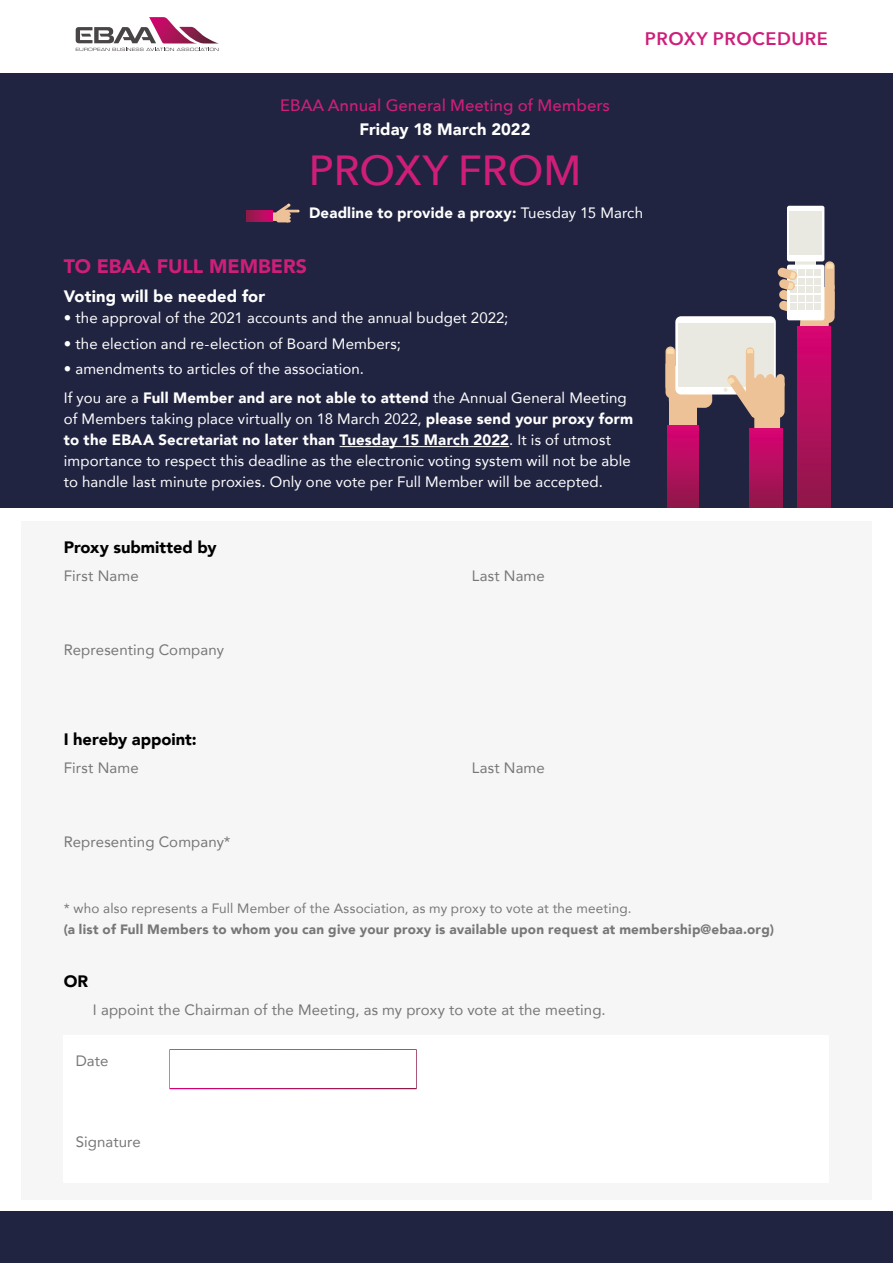
<style>
.page{position:relative;width:893px;height:1263px;background:#fff}
.page>*{position:absolute;margin:0;border:0;box-sizing:border-box;transform-origin:0 0}
.t1{font:500 42px "Avenir Next";color:#ce1e79}
.t2{font:900 19.5px "Avenir";color:#ce1e79}
.t3{font:600 18.15px "Avenir Next";letter-spacing:.03em;color:#ce1e79}
.t4{font:900 16.5px "Avenir";letter-spacing:.005em;color:#fff}
.t5{font:900 16.5px "Avenir";letter-spacing:-.005em;color:#000}
.t6{font:500 16.5px "Avenir Next";color:#ce1e79}
.t7{font:15px/21px "Avenir";letter-spacing:.005em;color:#fff}
.t8{font:15px "Avenir";letter-spacing:.005em;color:#777}
.t9{font:900 15px "Avenir";letter-spacing:.01em;color:#fff}
.t10{font:900 13.5px "Avenir";letter-spacing:.015em;color:#777}
.t11{font:13.5px "Avenir";letter-spacing:.01em;color:#777}
.s1{font-weight:400}
.s2{font-weight:900}
</style>
<div class="page">
<div style="left:0;top:0;width:893px;height:507px;background:#212441"></div>
<div style="left:0;top:0;width:893px;height:72px;background:#fff"></div>
<div style="left:21px;top:521px;width:851px;height:678px;background:#f6f6f6"></div>
<div style="left:64px;top:1035px;width:765px;height:148px;background:#fff"></div>
<div style="left:0;top:1212px;width:893px;height:51px;background:#212441"></div>
<div style="left:669px;top:372px;width:43px;height:36px;background:#edc297;border-radius:8px"></div>
<svg style="left:665px;top:346px;width:23px;height:52px"></svg>
<div style="left:675px;top:316px;width:101px;height:78px;background:#fff;border-radius:6px"></div>
<div style="left:678px;top:323px;width:95px;height:63px;background:#eae9e1"></div>
<div style="left:670px;top:396px;width:27px;height:37px;background:#edc297"></div>
<div style="left:668px;top:426px;width:31px;height:81px;background:linear-gradient(to bottom,#d90473,#8f1949)"></div>
<div style="left:798px;top:327px;width:32px;height:180px;background:linear-gradient(to bottom,#da0374,#8f1949)"></div>
<div style="left:795px;top:260px;width:21px;height:6px;background:#eeeee7"></div>
<svg style="left:787px;top:206px;width:37px;height:55px"></svg>
<div style="left:790px;top:211px;width:32px;height:43px;background:#eae9e1"></div>
<svg style="left:777px;top:263px;width:58px;height:75px"></svg>
<div style="left:746px;top:347px;width:8px;height:42px;background:#edc297;border-radius:4px"></div>
<svg style="left:747px;top:349px;width:6px;height:4px"></svg>
<svg style="left:724px;top:374px;width:61px;height:55px"></svg>
<div style="left:749px;top:429px;width:34px;height:78px;background:linear-gradient(to bottom,#d90473,#901849)"></div>
<hr style="left:340px;top:446px;width:169px;height:1px;background:#fff">
<svg style="left:271px;top:203px;width:29px;height:19px"></svg>
<svg style="left:247px;top:211px;width:26px;height:11px"></svg>
<div style="left:169px;top:1049px;width:248px;height:40px;background:#fff;border:2px solid #fff"></div>
<svg style="left:76px;top:17px;width:143px;height:34px"></svg>
<p class="t3" style="left:645px;top:23px;width:185px">PROXY PROCEDURE</p>
<p class="t6" style="left:280px;top:91px;width:331px">EBAA Annual General Meeting of Members</p>
<p class="t4" style="left:359px;top:115px;width:172px">Friday 18 March 2022</p>
<p class="t1" style="left:309px;top:135px;width:274px">PROXY FROM</p>
<p class="t9" style="left:309px;top:200px;width:335px">Deadline to provide a proxy: <span class="s1">Tuesday 15 March</span></p>
<p class="t2" style="left:64px;top:249px;width:245px">TO EBAA FULL MEMBERS</p>
<p class="t4" style="left:64px;top:283px;width:203px">Voting will be needed for</p>
<p class="t7" style="left:64px;top:307px;width:446px">• the approval of the 2021 accounts and the annual budget 2022;</p>
<p class="t7" style="left:64px;top:333px;width:339px">• the election and re-election of Board Members;</p>
<p class="t7" style="left:64px;top:358px;width:302px">• amendments to articles of the association.</p>
<p class="t7" style="left:64px;top:387px;width:571px">If you are a <span class="s2">Full Member and are not able to attend</span> the Annual General Meeting of Members taking place virtually on 18 March 2022, <span class="s2">please send your proxy form to the EBAA Secretariat no later than Tuesday 15 March 2022</span>. It is of utmost importance to respect this deadline as the electronic voting system will not be able to handle last minute proxies. Only one vote per Full Member will be accepted.</p>
<p class="t5" style="left:64px;top:533px;width:154px">Proxy submitted by</p>
<p class="t8" style="left:64px;top:564px;width:76px">First Name</p>
<p class="t8" style="left:472px;top:564px;width:75px">Last Name</p>
<p class="t8" style="left:64px;top:637px;width:162px">Representing Company</p>
<p class="t5" style="left:64px;top:725px;width:134px">I hereby appoint:</p>
<p class="t8" style="left:64px;top:756px;width:76px">First Name</p>
<p class="t8" style="left:472px;top:756px;width:75px">Last Name</p>
<p class="t8" style="left:64px;top:829px;width:168px">Representing Company*</p>
<p class="t11" style="left:64px;top:897px;width:569px">* who also represents a Full Member of the Association, as my proxy to vote at the meeting.</p>
<p class="t10" style="left:64px;top:918px;width:712px">(a list of Full Members to whom you can give your proxy is available upon request at membership@ebaa.org)</p>
<p class="t5" style="left:64px;top:967px;width:26px">OR</p>
<p class="t8" style="left:93px;top:997px;width:514px">I appoint the Chairman of the Meeting, as my proxy to vote at the meeting.</p>
<p class="t8" style="left:76px;top:1049px;width:34px">Date</p>
<p class="t8" style="left:76px;top:1129px;width:67px">Signature</p>
</div>
